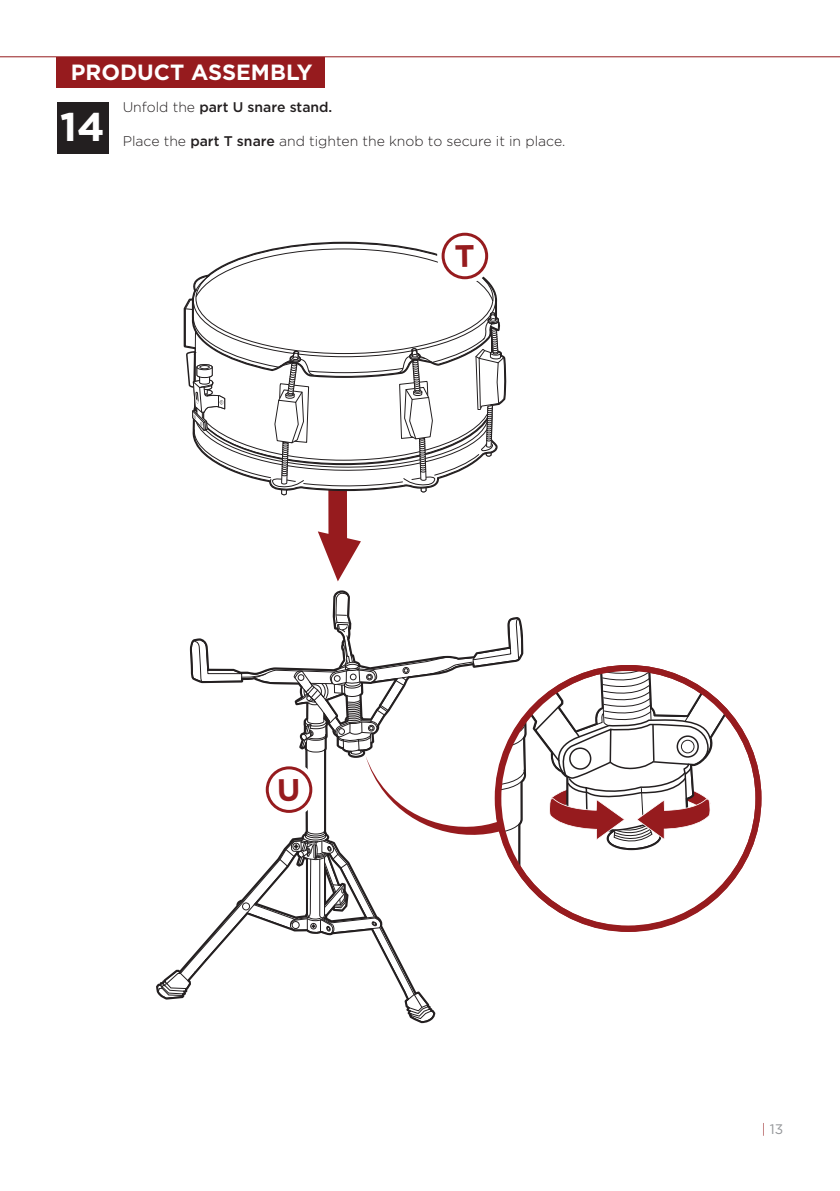
<style>
.page{position:relative;width:840px;height:1191px;background:#fff}
.page>*{position:absolute;margin:0;border:0;box-sizing:border-box;transform-origin:0 0}
.t1{font:700 40px "Gotham";color:#fff}
.t2{font:700 22px "Gotham";color:#fff}
.t3{font:300 14px "Gotham";color:#231f20}
.t4{font:500 14px "Gotham";color:#231f20}
.t5{font:13.8px "Gotham";color:#939598}
.s1{font-weight:300}
.s2{font-weight:500}
.s3{font-weight:300;color:#961b1e}
</style>
<div class="page">
<div style="left:57px;top:57px;width:268px;height:30px;background:#961b1e"></div>
<hr style="left:0;top:56px;width:839px;height:1px;background:#961b1e">
<div style="left:57px;top:102px;width:51px;height:52px;background:#231f20"></div>
<svg style="left:184px;top:232px;width:321px;height:350px"></svg>
<svg style="left:156px;top:591px;width:602px;height:433px"></svg>
<h2 class="t2" style="left:71px;top:58px;width:243px">PRODUCT ASSEMBLY</h2>
<h1 class="t1" style="left:60px;top:101px;width:46px">14</h1>
<p class="t4" style="left:123px;top:98px;width:211px"><span class="s1">Unfold the</span> part U snare stand.</p>
<p class="t3" style="left:123px;top:132px;width:444px">Place the <span class="s2">part T snare</span> and tighten the knob to secure it in place.</p>
<p class="t5" style="left:761px;top:1120px;width:23px"><span class="s3">|</span> 13</p>
</div>
